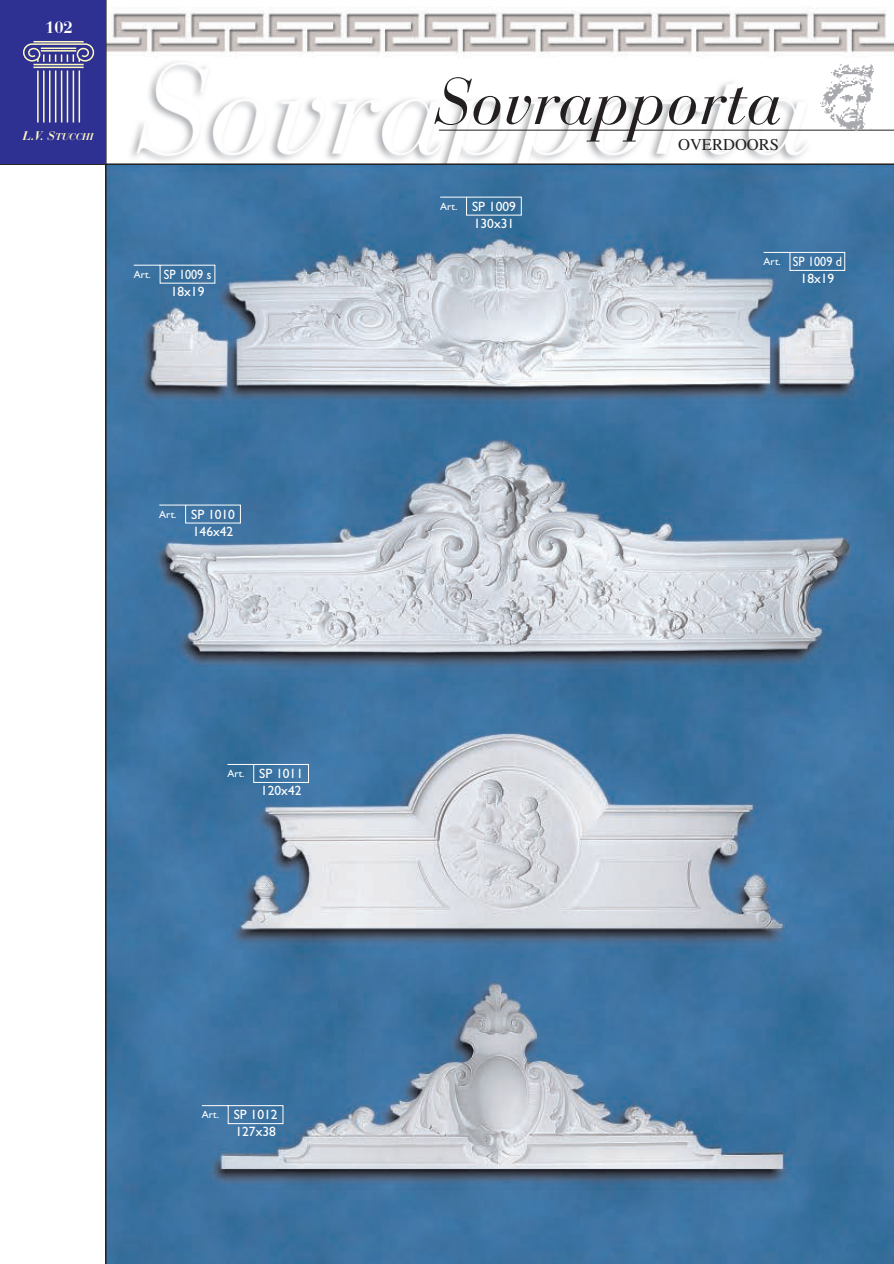
<style>
.page{position:relative;width:894px;height:1264px;background:#fff}
.page>*{position:absolute;margin:0;border:0;box-sizing:border-box;transform-origin:0 0}
.t1{font:italic 65.1px "Bauer Bodoni";color:#231f20}
.t2{font:16.5px "Times";color:#231f20}
.t3{font:700 16.5px "Bauer Bodoni";color:#fff}
.t4{font:13.5px/17px "Gill Sans";color:#fff;text-align:right}
.t5{font:13.5px/17px "Gill Sans";color:#fff;scale:.9 1}
.t6{font:italic 700 9.75px "Bauer Bodoni";color:#fffac2}
.s1{font-size:12.45px}
.s2{font-size:10.5px}
</style>
<div class="page">
<img style="left:106px;top:59px;width:714px;height:104px">
<img style="left:106px;top:6px;width:787px;height:53px">
<img style="left:106px;top:165px;width:787px;height:1099px">
<svg style="left:133px;top:264px;width:82px;height:20px;background:#4c7fa8"></svg>
<svg style="left:762px;top:252px;width:83px;height:19px;background:#4d80aa"></svg>
<svg style="left:439px;top:196px;width:83px;height:20px;background:#4a7da5"></svg>
<svg style="left:158px;top:504px;width:83px;height:20px;background:#5282ad"></svg>
<svg style="left:226px;top:764px;width:83px;height:19px;background:#4e81aa"></svg>
<svg style="left:201px;top:1105px;width:82px;height:19px;background:#5182ac"></svg>
<hr style="left:439px;top:130px;width:454px;height:1px;background:#231f20">
<hr style="left:0;top:163px;width:893px;height:2px;background:#231f20">
<hr style="left:105px;top:0;width:1px;height:1264px;background:#231f20">
<div style="left:0;top:0;width:106px;height:164px;background:#2e3092"></div>
<img style="left:820px;top:64px;width:54px;height:66px">
<hr style="left:49px;top:71px;width:1px;height:51px;background:#fffac2">
<hr style="left:55px;top:71px;width:1px;height:51px;background:#fffac2">
<hr style="left:61px;top:71px;width:1px;height:51px;background:#fffac2">
<hr style="left:43px;top:71px;width:2px;height:51px;background:#fffac2">
<hr style="left:37px;top:71px;width:2px;height:51px;background:#fffac2">
<hr style="left:67px;top:71px;width:1px;height:51px;background:#fffac2">
<hr style="left:73px;top:71px;width:1px;height:51px;background:#fffac2">
<hr style="left:79px;top:71px;width:1px;height:51px;background:#fffac2">
<hr style="left:33px;top:64px;width:51px;height:1px;background:#fffac2">
<hr style="left:33px;top:67px;width:51px;height:1px;background:#fffac2">
<svg style="left:23px;top:43px;width:72px;height:19px"></svg>
<hr style="left:33px;top:41px;width:51px;height:1px;background:#fffac2">
<p class="t3" style="left:45px;top:17px;width:29px">102</p>
<p class="t6" style="left:23px;top:130px;width:72px"><span class="s1">L.V. S</span>TUCCHI</p>
<p class="t5" style="left:171px;top:266px;width:47px;text-indent:-37px"><span class="s2">Art.</span> SP 1009 s<br>18x19</p>
<p class="t4" style="left:159px;top:506px;width:77px"><span class="s2">Art.</span> SP 1010<br>146x42</p>
<p class="t4" style="left:227px;top:765px;width:77px"><span class="s2">Art.</span> SP 1011<br>120x42</p>
<p class="t4" style="left:202px;top:1106px;width:77px"><span class="s2">Art.</span> SP 1012<br>127x38</p>
<h1 class="t1" style="left:435px;top:62px;width:349px">Sovrapporta</h1>
<p class="t2" style="left:678px;top:136px;width:102px">OVERDOORS</p>
<p class="t4" style="left:440px;top:198px;width:77px"><span class="s2">Art.</span> SP 1009<br>130x31</p>
<p class="t5" style="left:800px;top:253px;width:47px;text-indent:-37px"><span class="s2">Art.</span> SP 1009 d<br>18x19</p>
</div>
